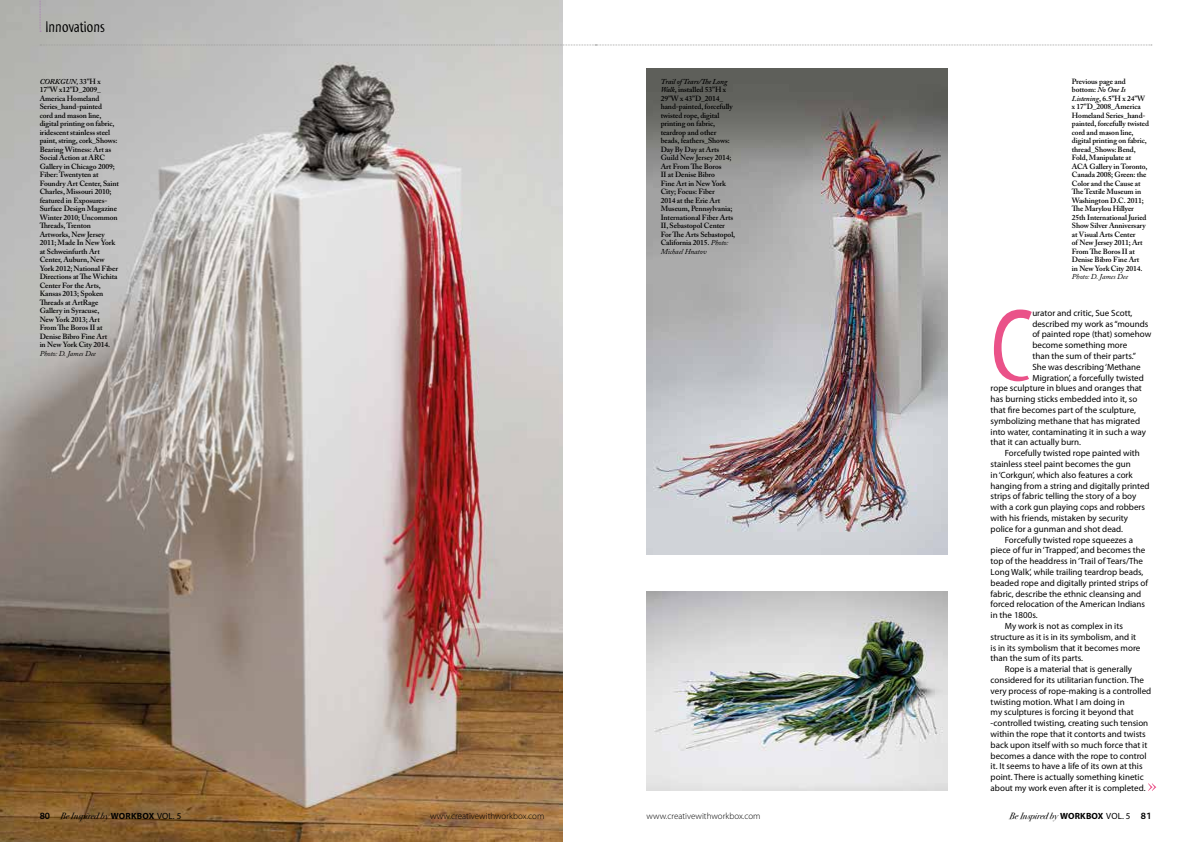
<style>
.page{position:relative;width:1191px;height:842px;background:#fff}
.page>*{position:absolute;margin:0;border:0;box-sizing:border-box;transform-origin:0 0}
.t1{font:103.3px "Myriad Std Tilt";color:#ea5289}
.t2{font:16px "Myriad Std Tilt";color:#000}
.t3{font:9px "Myriad Pro";color:#000}
.t4{font:300 9px "Myriad Pro";color:#000}
.t5{font:9px "Bodoni Svty Two ITCTT Book Ita";color:#000}
.t6{font:600 7.5px/8.5px "Adobe Caslon Pro";letter-spacing:-.01em;color:#000}
.t7{font:italic 7.5px "Adobe Caslon Pro";letter-spacing:-.01em;color:#000}
.s1{font-style:italic}
.s2{font-weight:400;font-style:italic}
.s3{font-family:"Bliss";font-weight:700;font-size:9.5px}
.s4{font-family:"Myriad Pro";font-weight:700}
.s5{font-family:"Myriad Pro"}
</style>
<div class="page">
<img style="left:646px;top:68px;width:301px;height:487px">
<img style="left:0;top:0;width:562px;height:842px">
<svg style="left:40px;top:0;width:1px;height:32px"></svg>
<svg style="left:40px;top:45px;width:1111px;height:1px"></svg>
<svg style="left:1148px;top:783px;width:8px;height:8px"></svg>
<img style="left:646px;top:591px;width:301px;height:200px">
<h2 class="t2" style="left:45px;top:18px;width:61px">Innovations</h2>
<p class="t6" style="left:40px;top:77px;width:81px"><span class="s1">CORKGUN,</span> 33”H x<br>17”W x12”D_2009_<br>America Homeland<br>Series_hand-painted<br>cord and mason line, digital printing on fabric, iridescent stainless steel paint, string, cork_Shows:<br>Bearing Witness: Art as<br>Social Action at ARC<br>Gallery in Chicago 2009;<br>Fiber: Twentyten at<br>Foundry Art Center, Saint<br>Charles, Missouri 2010; featured in Exposures-<br>Surface Design Magazine<br>Winter 2010; Uncommon<br>Threads, Trenton<br>Artworks, New Jersey<br>2011; Made In New York at Schweinfurth Art<br>Center, Auburn, New<br>York 2012; National Fiber<br>Directions at The Wichita<br>Center For the Arts,<br>Kansas 2013; Spoken<br>Threads at ArtRage<br>Gallery in Syracuse,<br>New York 2013; Art<br>From The Boros II at<br>Denise Bibro Fine Art<br>in New York City 2014.</p>
<p class="t7" style="left:40px;top:349px;width:58px">Photo: D. James Dee</p>
<p class="t6" style="left:660px;top:77px;width:76px"><span class="s1">Trail of Tears/The Long<br>Walk</span>, installed 53”H x<br>29”W x 43”D_2014_ hand-painted, forcefully twisted rope, digital printing on fabric, teardrop and other beads, feathers_Shows:<br>Day By Day at Arts<br>Guild New Jersey 2014;<br>Art From The Boros<br>II at Denise Bibro<br>Fine Art in New York<br>City; Focus: Fiber<br>2014 at the Erie Art<br>Museum, Pennsylvania;<br>International Fiber Arts<br>II, Sebastopol Center<br>For The Arts Sebastopol,<br>California 2015. <span class="s2">Photo:<br>Michael Hnatov</span></p>
<p class="t6" style="left:1071px;top:77px;width:79px">Previous page and bottom: <span class="s1">No One Is<br>Listening</span>, 6.5”H x 24”W x 17”D_2008_America<br>Homeland Series_hand&shy;painted, forcefully twisted cord and mason line, digital printing on fabric, thread_Shows: Bend,<br>Fold, Manipulate at<br>ACA Gallery in Toronto,<br>Canada 2008; Green: the<br>Color and the Cause at<br>The Textile Museum in<br>Washington D.C. 2011;<br>The Marylou Hillyer<br>25th International Juried<br>Show Silver Anniversary at Visual Arts Center<br>of New Jersey 2011; Art<br>From The Boros II at<br>Denise Bibro Fine Art<br>in New York City 2014.</p>
<p class="t7" style="left:1071px;top:272px;width:58px">Photo: D. James Dee</p>
<h1 class="t1" style="left:990px;top:290px;width:43px">C</h1>
<p class="t3" style="left:1032px;top:307px;width:102px">urator and critic, Sue Scott,</p>
<p class="t3" style="left:1032px;top:318px;width:118px">described my work as “mounds</p>
<p class="t3" style="left:1032px;top:329px;width:120px">of painted rope (that) somehow</p>
<p class="t3" style="left:1032px;top:339px;width:96px">become something more</p>
<p class="t3" style="left:1032px;top:350px;width:105px">than the sum of their parts.”</p>
<p class="t3" style="left:1032px;top:361px;width:110px">She was describing ‘Methane</p>
<p class="t3" style="left:1032px;top:372px;width:113px">Migration’, a forcefully twisted</p>
<p class="t3" style="left:990px;top:383px;width:153px">rope sculpture in blues and oranges that</p>
<p class="t3" style="left:990px;top:393px;width:148px">has burning sticks embedded into it, so</p>
<p class="t3" style="left:990px;top:404px;width:147px">that fire becomes part of the sculpture,</p>
<p class="t3" style="left:990px;top:415px;width:151px">symbolizing methane that has migrated</p>
<p class="t3" style="left:990px;top:426px;width:157px">into water, contaminating it in such a way</p>
<p class="t3" style="left:990px;top:437px;width:92px">that it can actually burn.</p>
<p class="t3" style="left:1004px;top:447px;width:137px">Forcefully twisted rope painted with</p>
<p class="t3" style="left:990px;top:458px;width:142px">stainless steel paint becomes the gun</p>
<p class="t3" style="left:990px;top:469px;width:144px">in ‘Corkgun’, which also features a cork</p>
<p class="t3" style="left:990px;top:480px;width:160px">hanging from a string and digitally printed</p>
<p class="t3" style="left:990px;top:491px;width:147px">strips of fabric telling the story of a boy</p>
<p class="t3" style="left:990px;top:501px;width:156px">with a cork gun playing cops and robbers</p>
<p class="t3" style="left:990px;top:512px;width:139px">with his friends, mistaken by security</p>
<p class="t3" style="left:990px;top:523px;width:134px">police for a gunman and shot dead.</p>
<p class="t3" style="left:1004px;top:534px;width:130px">Forcefully twisted rope squeezes a</p>
<p class="t3" style="left:990px;top:545px;width:156px">piece of fur in ‘Trapped’, and becomes the</p>
<p class="t3" style="left:990px;top:555px;width:154px">top of the headdress in ‘Trail of Tears/The</p>
<p class="t3" style="left:990px;top:566px;width:154px">Long Walk’, while trailing teardrop beads,</p>
<p class="t3" style="left:990px;top:577px;width:159px">beaded rope and digitally printed strips of</p>
<p class="t3" style="left:990px;top:588px;width:152px">fabric, describe the ethnic cleansing and</p>
<p class="t3" style="left:990px;top:599px;width:156px">forced relocation of the American Indians</p>
<p class="t3" style="left:990px;top:609px;width:49px">in the 1800s.</p>
<p class="t3" style="left:1004px;top:620px;width:120px">My work is not as complex in its</p>
<p class="t3" style="left:990px;top:631px;width:147px">structure as it is in its symbolism, and it</p>
<p class="t3" style="left:990px;top:642px;width:151px">is in its symbolism that it becomes more</p>
<p class="t3" style="left:990px;top:653px;width:94px">than the sum of its parts.</p>
<p class="t3" style="left:1004px;top:663px;width:129px">Rope is a material that is generally</p>
<p class="t3" style="left:990px;top:674px;width:155px">considered for its utilitarian function. The</p>
<p class="t3" style="left:990px;top:685px;width:162px">very process of rope-making is a controlled</p>
<p class="t3" style="left:990px;top:696px;width:136px">twisting motion. What I am doing in</p>
<p class="t3" style="left:990px;top:707px;width:145px">my sculptures is forcing it beyond that</p>
<p class="t3" style="left:990px;top:717px;width:159px">-controlled twisting, creating such tension</p>
<p class="t3" style="left:990px;top:728px;width:157px">within the rope that it contorts and twists</p>
<p class="t3" style="left:990px;top:739px;width:158px">back upon itself with so much force that it</p>
<p class="t3" style="left:990px;top:750px;width:157px">becomes a dance with the rope to control</p>
<p class="t3" style="left:990px;top:761px;width:153px">it. It seems to have a life of its own at this</p>
<p class="t3" style="left:990px;top:771px;width:155px">point. There is actually something kinetic</p>
<p class="t3" style="left:990px;top:782px;width:156px">about my work even after it is completed.</p>
<p class="t5" style="left:40px;top:808px;width:143px"><span class="s3">80</span> Be Inspired by <span class="s4">WORKBOX</span> <span class="s5">VOL. 5</span></p>
<p class="t4" style="left:430px;top:810px;width:116px">www.creativewithworkbox.com</p>
<p class="t4" style="left:646px;top:810px;width:116px">www.creativewithworkbox.com</p>
<p class="t5" style="left:1009px;top:808px;width:143px">Be Inspired by <span class="s4">WORKBOX</span> <span class="s5">VOL. 5</span> <span class="s3">81</span></p>
</div>
